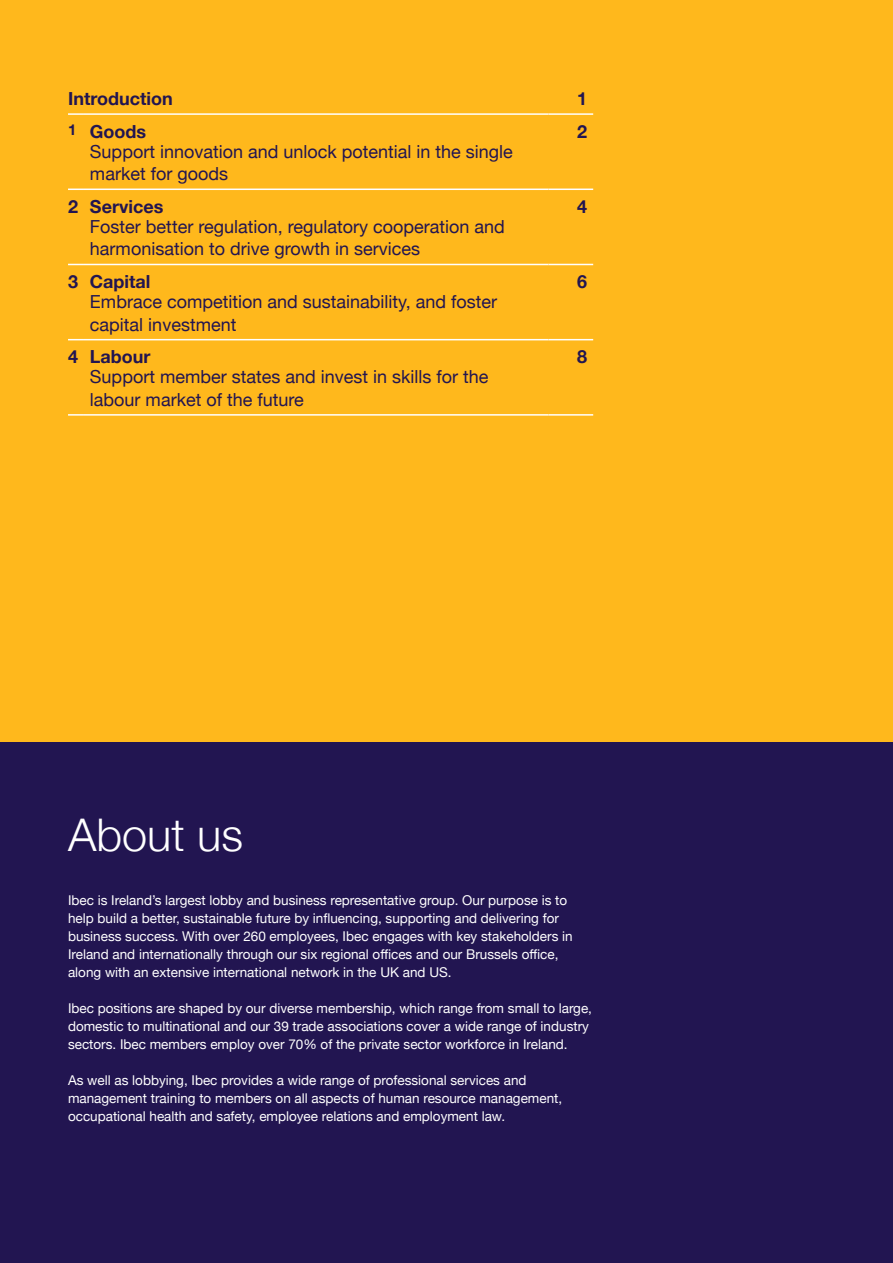
<style>
.page{position:relative;width:893px;height:1263px;background:#fff}
.page>*{position:absolute;margin:0;border:0;box-sizing:border-box;transform-origin:0 0}
.t1{font:300 45px "Helvetica Neue";color:#fff}
.t2{font:18px/22.5px "Helvetica Neue";color:#221551}
.t3{font:700 18px "Helvetica Neue";color:#221551}
.t4{font:13.5px/18px "Helvetica Neue";color:#fff}
</style>
<div class="page">
<div style="left:0;top:741px;width:893px;height:522px;background:#221551"></div>
<div style="left:0;top:0;width:893px;height:741px;background:#ffb81c"></div>
<svg style="left:68px;top:113px;width:16px;height:2px"></svg>
<hr style="left:84px;top:113px;width:465px;height:2px;background:#fff">
<hr style="left:549px;top:113px;width:44px;height:2px;background:#fff">
<svg style="left:68px;top:189px;width:16px;height:1px"></svg>
<hr style="left:84px;top:189px;width:465px;height:1px;background:#fff">
<hr style="left:549px;top:189px;width:44px;height:1px;background:#fff">
<svg style="left:68px;top:264px;width:16px;height:1px"></svg>
<hr style="left:84px;top:264px;width:465px;height:1px;background:#fff">
<hr style="left:549px;top:264px;width:44px;height:1px;background:#fff">
<svg style="left:68px;top:339px;width:16px;height:1px"></svg>
<svg style="left:68px;top:414px;width:16px;height:2px"></svg>
<hr style="left:84px;top:339px;width:465px;height:1px;background:#fff">
<hr style="left:549px;top:339px;width:44px;height:1px;background:#fff">
<hr style="left:84px;top:414px;width:465px;height:2px;background:#fff">
<hr style="left:549px;top:414px;width:44px;height:2px;background:#fff">
<h2 class="t3" style="left:68px;top:85px;width:106px">Introduction</h2>
<h2 class="t3" style="left:577px;top:85px;width:12px">1</h2>
<h2 class="t3" style="left:68px;top:117px;width:80px"><sup>1</sup> Goods</h2>
<h2 class="t3" style="left:577px;top:117px;width:12px">2</h2>
<h2 class="t2" style="left:90px;top:141px;width:424px">Support innovation and unlock potential in the single market for goods</h2>
<h2 class="t3" style="left:68px;top:192px;width:97px">2 Services</h2>
<h2 class="t3" style="left:577px;top:192px;width:12px">4</h2>
<h2 class="t2" style="left:90px;top:216px;width:416px">Foster better regulation, regulatory cooperation and harmonisation to drive growth in services</h2>
<h2 class="t3" style="left:68px;top:267px;width:84px">3 Capital</h2>
<h2 class="t3" style="left:577px;top:267px;width:12px">6</h2>
<h2 class="t2" style="left:90px;top:292px;width:409px">Embrace competition and sustainability, and foster capital investment</h2>
<h2 class="t3" style="left:68px;top:343px;width:84px">4 Labour</h2>
<h2 class="t3" style="left:577px;top:343px;width:12px">8</h2>
<h2 class="t2" style="left:90px;top:367px;width:400px">Support member states and invest in skills for the labour market of the future</h2>
<h1 class="t1" style="left:68px;top:799px;width:177px">About us</h1>
<p class="t4" style="left:68px;top:892px;width:506px">Ibec is Ireland’s largest lobby and business representative group. Our purpose is to help build a better, sustainable future by influencing, supporting and delivering for business success. With over 260 employees, Ibec engages with key stakeholders in Ireland and internationally through our six regional offices and our Brussels office, along with an extensive international network in the UK and US.</p>
<p class="t4" style="left:68px;top:1000px;width:525px">Ibec positions are shaped by our diverse membership, which range from small to large, domestic to multinational and our 39 trade associations cover a wide range of industry sectors. Ibec members employ over 70% of the private sector workforce in Ireland.</p>
<p class="t4" style="left:68px;top:1072px;width:496px">As well as lobbying, Ibec provides a wide range of professional services and management training to members on all aspects of human resource management, occupational health and safety, employee relations and employment law.</p>
</div>
